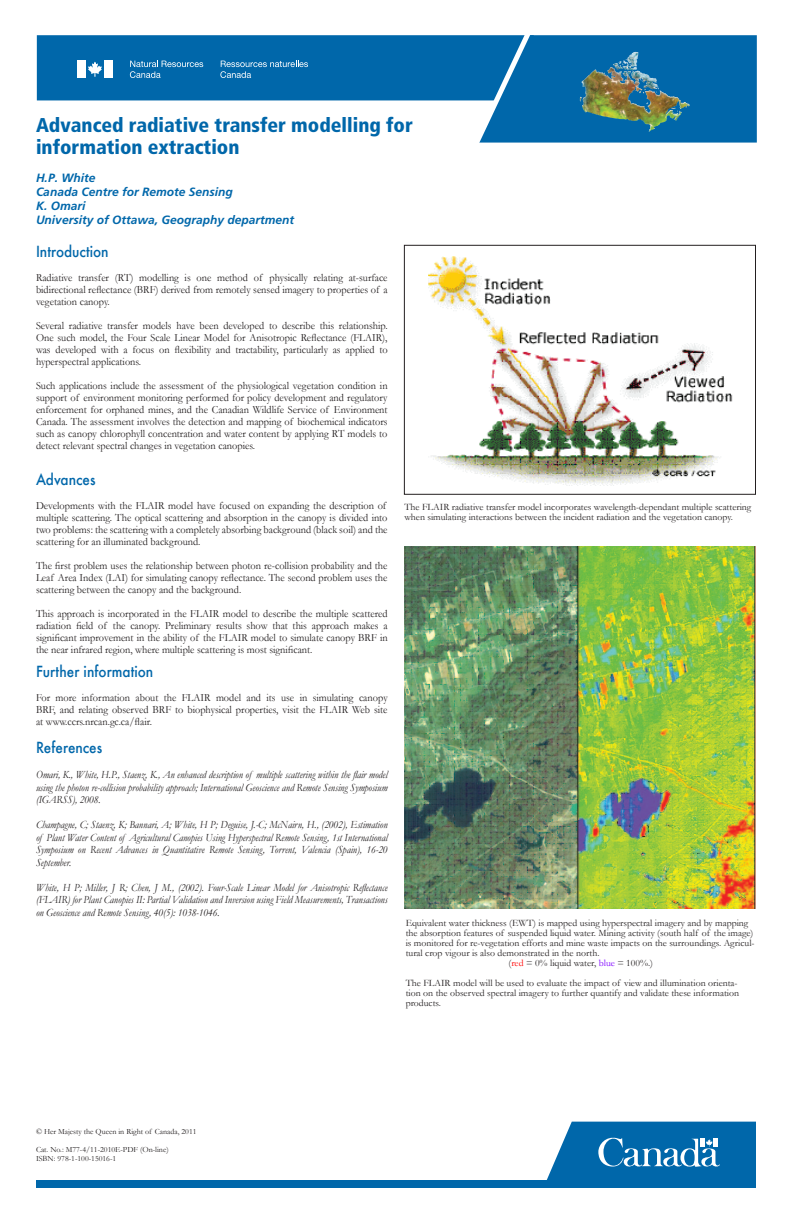
<style>
.page{position:relative;width:792px;height:1224px;background:#fff}
.page>*{position:absolute;margin:0;border:0;box-sizing:border-box;transform-origin:0 0}
.t1{font:900 condensed 20px/22px "Frutiger";color:#0067aa}
.t2{font:500 15px "Futura";color:#0067aa;scale:.9 1}
.t3{font:italic 700 12px/14px "Frutiger";color:#0067aa}
.t4{font:11px/12px "Garamond";color:#231f20;text-align:justify;scale:.94 1}
.t5{font:italic 11px/12.5px "Garamond";color:#231f20;text-align:justify;scale:.9 1}
.t6{font:9.8px/10px "Garamond";color:#231f20}
.t7{font:8px "Garamond";color:#231f20}
.s1{color:#f00}
.s2{color:#7f00ff}
</style>
<div class="page">
<svg style="left:37px;top:35px;width:720px;height:108px"></svg>
<svg style="left:543px;top:1122px;width:213px;height:59px;background:#287eb7"></svg>
<div style="left:36px;top:1181px;width:720px;height:7px;background:#0067aa"></div>
<img style="left:404px;top:546px;width:352px;height:363px">
<img style="left:428px;top:256px;width:305px;height:229px">
<div style="left:404px;top:245px;width:352px;height:250px;border:1px solid #231f20"></div>
<h1 class="t1" style="left:36px;top:114px;width:378px">Advanced radiative transfer modelling for information extraction</h1>
<p class="t3" style="left:36px;top:171px;width:260px">H.P. White<br>Canada Centre for Remote Sensing<br>K. Omari<br>University of Ottawa, Geography department</p>
<h2 class="t2" style="left:36px;top:242px;width:82px">Introduction</h2>
<p class="t4" style="left:36px;top:272px;width:376px">Radiative transfer (RT) modelling is one method of physically relating at-surface bidirectional reflectance (BRF) derived from remotely sensed imagery to properties of a vegetation canopy.</p>
<p class="t4" style="left:36px;top:320px;width:376px">Several radiative transfer models have been developed to describe this relationship.<br>One such model, the Four Scale Linear Model for Anisotropic Reflectance (FLAIR), was developed with a focus on flexibility and tractability, particularly as applied to hyperspectral applications.</p>
<p class="t4" style="left:36px;top:380px;width:376px">Such applications include the assessment of the physiological vegetation condition in support of environment monitoring performed for policy development and regulatory enforcement for orphaned mines, and the Canadian Wildlife Service of Environment Canada. The assessment involves the detection and mapping of biochemical indicators such as canopy chlorophyll concentration and water content by applying RT models to detect relevant spectral changes in vegetation canopies.</p>
<h2 class="t2" style="left:36px;top:470px;width:68px">Advances</h2>
<p class="t4" style="left:36px;top:500px;width:376px">Developments with the FLAIR model have focused on expanding the description of multiple scattering. The optical scattering and absorption in the canopy is divided into two problems: the scattering with a completely absorbing background (black soil) and the scattering for an illuminated background.</p>
<p class="t4" style="left:36px;top:560px;width:376px">The first problem uses the relationship between photon re-collision probability and the Leaf Area Index (LAI) for simulating canopy reflectance. The second problem uses the scattering between the canopy and the background.</p>
<p class="t4" style="left:36px;top:608px;width:376px">This approach is incorporated in the FLAIR model to describe the multiple scattered radiation field of the canopy. Preliminary results show that this approach makes a significant improvement in the ability of the FLAIR model to simulate canopy BRF in the near infrared region, where multiple scattering is most significant.</p>
<h2 class="t2" style="left:36px;top:662px;width:132px">Further information</h2>
<p class="t4" style="left:36px;top:692px;width:376px">For more information about the FLAIR model and its use in simulating canopy BRF, and relating observed BRF to biophysical properties, visit the FLAIR Web site at www.ccrs.nrcan.gc.ca/flair.</p>
<h2 class="t2" style="left:36px;top:738px;width:75px">References</h2>
<p class="t5" style="left:36px;top:769px;width:392px">Omari, K., White, H.P., Staenz, K., An enhanced description of multiple scattering within the flair model using the photon re-collision probability approach; International Geoscience and Remote Sensing Symposium (IGARSS), 2008.</p>
<p class="t5" style="left:36px;top:819px;width:392px">Champagne, C; Staenz, K; Bannari, A; White, H P; Deguise, J.-C; McNairn, H., (2002), Estimation of Plant Water Content of Agricultural Canopies Using Hyperspectral Remote Sensing, 1st International Symposium on Recent Advances in Quantitative Remote Sensing, Torrent, Valencia (Spain), 16-20<br>September.</p>
<p class="t5" style="left:36px;top:881px;width:392px">White, H P; Miller, J R; Chen, J M., (2002). Four-Scale Linear Model for Anisotropic Reflectance (FLAIR) for Plant Canopies II: Partial Validation and Inversion using Field Measurements, Transactions on Geoscience and Remote Sensing, 40(5): 1038-1046.</p>
<p class="t6" style="left:404px;top:502px;width:348px">The FLAIR radiative transfer model incorporates wavelength-dependant multiple scattering when simulating interactions between the incident radiation and the vegetation canopy.</p>
<p class="t6" style="left:406px;top:918px;width:344px">Equivalent water thickness (EWT) is mapped using hyperspectral imagery and by mapping</p>
<p class="t6" style="left:406px;top:928px;width:349px">the absorption features of suspended liquid water. Mining activity (south half of the image)</p>
<p class="t6" style="left:406px;top:938px;width:351px">is monitored for re-vegetation efforts and mine waste impacts on the surroundings. Agricul-</p>
<p class="t6" style="left:406px;top:948px;width:195px">tural crop vigour is also demonstrated in the north.</p>
<p class="t6" style="left:509px;top:958px;width:146px">(<span class="s1">red</span> = 0% liquid water, <span class="s2">blue</span> = 100%.)</p>
<p class="t6" style="left:406px;top:978px;width:335px">The FLAIR model will be used to evaluate the impact of view and illumination orienta&shy;tion on the observed spectral imagery to further quantify and validate these information products.</p>
<p class="t7" style="left:36px;top:1127px;width:162px">© Her Majesty the Queen in Right of Canada, 2011</p>
<p class="t7" style="left:36px;top:1145px;width:134px">Cat. No.: M77-4/11-2010E-PDF (On-line)</p>
<p class="t7" style="left:36px;top:1154px;width:82px">ISBN: 978-1-100-15016-1</p>
</div>
